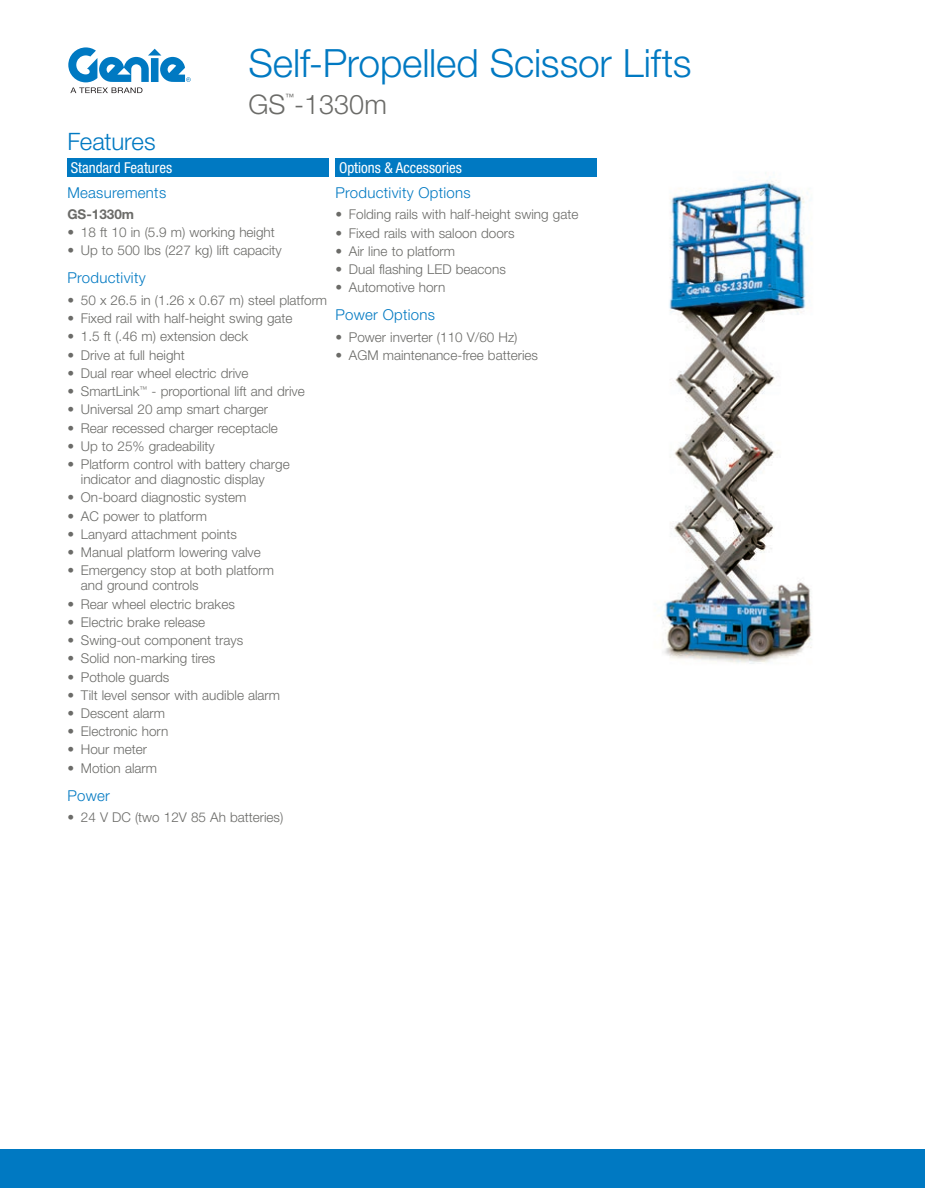
<style>
.page{position:relative;width:925px;height:1188px;background:#fff}
.page>*{position:absolute;margin:0;border:0;box-sizing:border-box;transform-origin:0 0}
.Title__Blue{font:300 39px "Helvetica Neue LT Std";letter-spacing:-.005em;color:#0079c2}
.Title__Gray_Product{font:300 27px "Helvetica Neue LT Std";color:#6b6b68}
.t1{font:300 24px "Helvetica Neue LT Std";letter-spacing:-.01em;color:#0079c2}
.Subhead_Back{font:300 15px "Helvetica Neue LT Std";letter-spacing:.02em;color:#0079c2}
.t2{font:condensed 15px "Helvetica Neue LT Std";color:#fff}
.Bullets{font:300 13.5px/15px "Helvetica Neue LT Std";color:#6b6b68}
.Bullets-2{font:700 13.5px "Helvetica Neue LT Std";color:#6b6b68}
.Title__Gray_Product-2{font:condensed 8.7px "Helvetica Neue LT Std";color:#6b6b68}
</style>
<div class="page">
<div style="left:0;top:1149px;width:925px;height:39px;background:#0079c2"></div>
<svg style="left:68px;top:47px;width:123px;height:46px"></svg>
<div style="left:67px;top:158px;width:262px;height:19px;background:#0079c2"></div>
<div style="left:335px;top:158px;width:262px;height:19px;background:#0079c2"></div>
<img style="left:658px;top:173px;width:154px;height:491px">
<p class="Title__Blue" style="left:249px;top:39px;width:444px">Self-Propelled Scissor Lifts</p>
<p class="Title__Gray_Product-2" style="left:286px;top:92px;width:10px">™</p>
<p class="Title__Gray_Product" style="left:249px;top:88px;width:140px">GS -1330m</p>
<h3 class="t1" style="left:67px;top:127px;width:90px">Features</h3>
<p class="t2" style="left:71px;top:159px;width:103px">Standard Features</p>
<p class="t2" style="left:339px;top:159px;width:124px">Options &amp; Accessories</p>
<p class="Subhead_Back" style="left:67px;top:183px;width:100px">Measurements</p>
<p class="Bullets-2" style="left:67px;top:206px;width:68px">GS-1330m</p>
<p class="Bullets" style="left:67px;top:224px;width:209px">• 18 ft 10 in (5.9 m) working height</p>
<p class="Bullets" style="left:67px;top:243px;width:216px">• Up to 500 lbs (227 kg) lift capacity</p>
<p class="Subhead_Back" style="left:67px;top:269px;width:80px">Productivity</p>
<p class="Bullets" style="left:67px;top:292px;width:261px">• 50 x 26.5 in (1.26 x 0.67 m) steel platform</p>
<p class="Bullets" style="left:67px;top:311px;width:227px">• Fixed rail with half-height swing gate</p>
<p class="Bullets" style="left:67px;top:329px;width:182px">• 1.5 ft (.46 m) extension deck</p>
<p class="Bullets" style="left:67px;top:347px;width:119px">• Drive at full height</p>
<p class="Bullets" style="left:67px;top:365px;width:183px">• Dual rear wheel electric drive</p>
<p class="Bullets" style="left:67px;top:384px;width:239px">• SmartLink<sup>™</sup> - proportional lift and drive</p>
<p class="Bullets" style="left:67px;top:402px;width:202px">• Universal 20 amp smart charger</p>
<p class="Bullets" style="left:67px;top:420px;width:212px">• Rear recessed charger receptacle</p>
<p class="Bullets" style="left:67px;top:438px;width:149px">• Up to 25% gradeability</p>
<p class="Bullets" style="left:81px;top:457px;width:210px;text-indent:-14px">• Platform control with battery charge indicator and diagnostic display</p>
<p class="Bullets" style="left:67px;top:490px;width:181px">• On-board diagnostic system</p>
<p class="Bullets" style="left:67px;top:508px;width:141px">• AC power to platform</p>
<p class="Bullets" style="left:67px;top:526px;width:171px">• Lanyard attachment points</p>
<p class="Bullets" style="left:67px;top:545px;width:195px">• Manual platform lowering valve</p>
<p class="Bullets" style="left:81px;top:563px;width:195px;text-indent:-14px">• Emergency stop at both platform and ground controls</p>
<p class="Bullets" style="left:67px;top:596px;width:169px">• Rear wheel electric brakes</p>
<p class="Bullets" style="left:67px;top:614px;width:139px">• Electric brake release</p>
<p class="Bullets" style="left:67px;top:632px;width:177px">• Swing-out component trays</p>
<p class="Bullets" style="left:67px;top:651px;width:150px">• Solid non-marking tires</p>
<p class="Bullets" style="left:67px;top:669px;width:103px">• Pothole guards</p>
<p class="Bullets" style="left:67px;top:687px;width:214px">• Tilt level sensor with audible alarm</p>
<p class="Bullets" style="left:67px;top:705px;width:99px">• Descent alarm</p>
<p class="Bullets" style="left:67px;top:724px;width:102px">• Electronic horn</p>
<p class="Bullets" style="left:67px;top:742px;width:81px">• Hour meter</p>
<p class="Bullets" style="left:67px;top:760px;width:91px">• Motion alarm</p>
<p class="Subhead_Back" style="left:67px;top:786px;width:44px">Power</p>
<p class="Bullets" style="left:67px;top:810px;width:217px">• 24 V DC (two 12V 85 Ah batteries)</p>
<p class="Subhead_Back" style="left:335px;top:183px;width:137px">Productivity Options</p>
<p class="Bullets" style="left:335px;top:207px;width:244px">• Folding rails with half-height swing gate</p>
<p class="Bullets" style="left:335px;top:225px;width:181px">• Fixed rails with saloon doors</p>
<p class="Bullets" style="left:335px;top:243px;width:121px">• Air line to platform</p>
<p class="Bullets" style="left:335px;top:261px;width:172px">• Dual flashing LED beacons</p>
<p class="Bullets" style="left:335px;top:280px;width:111px">• Automotive horn</p>
<p class="Subhead_Back" style="left:335px;top:306px;width:101px">Power Options</p>
<p class="Bullets" style="left:335px;top:329px;width:184px">• Power inverter (110 V/60 Hz)</p>
<p class="Bullets" style="left:335px;top:348px;width:204px">• AGM maintenance-free batteries</p>
</div>
